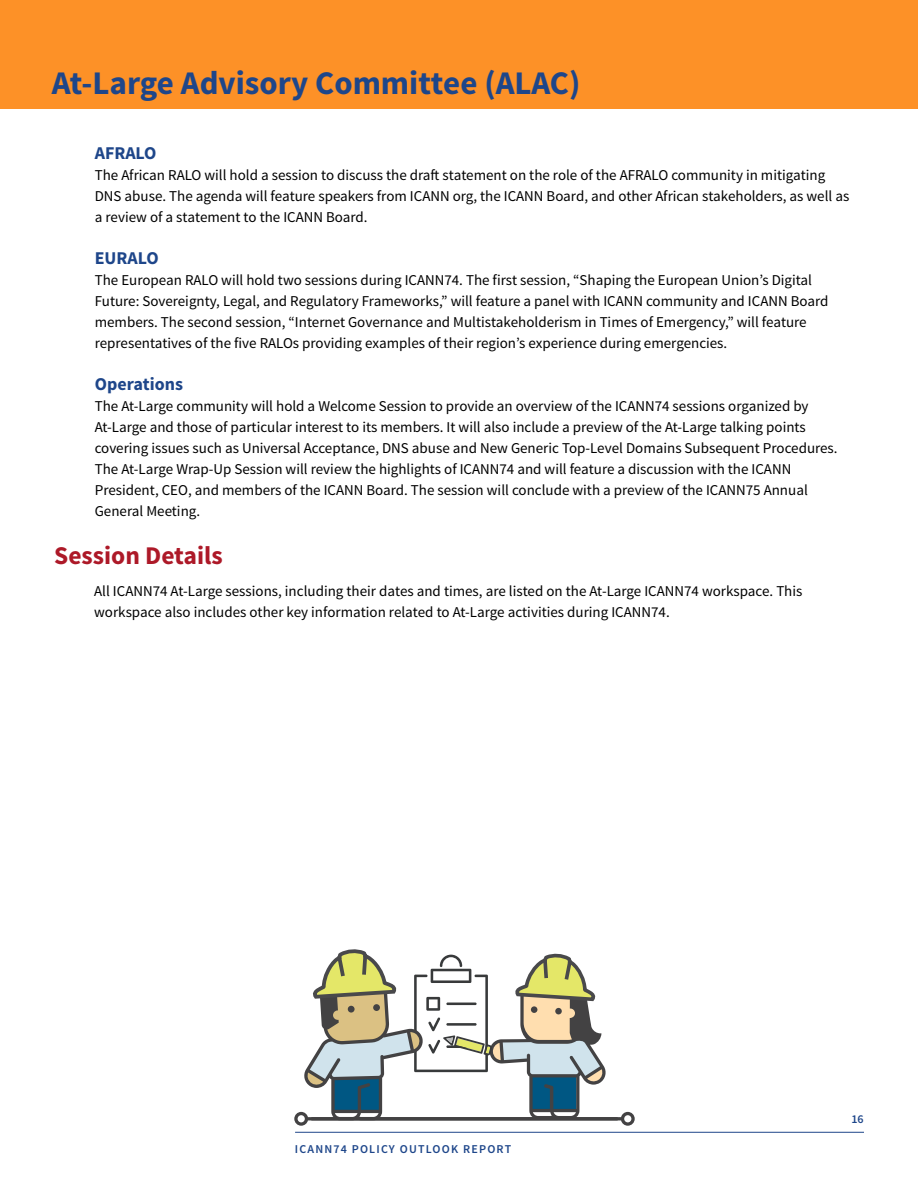
<style>
.page{position:relative;width:918px;height:1188px;background:#fff}
.page>*{position:absolute;margin:0;border:0;box-sizing:border-box;transform-origin:0 0}
.t1{font:700 33px "Source Sans Pro";color:#1e468a}
.t2{font:700 25.5px "Source Sans Pro";color:#ad1928}
.t3{font:700 18px "Source Sans Pro";color:#1e468a}
.t4{font:15px/21px "Source Sans Pro";color:#000}
.t5{font:600 12px "Source Sans Pro";letter-spacing:.1em;color:#1e468a}
</style>
<div class="page">
<div style="left:0;top:0;width:918px;height:108px;background:#fd9127"></div>
<hr style="left:295px;top:1132px;width:569px;height:1px;background:#1e468a">
<svg style="left:294px;top:949px;width:341px;height:177px"></svg>
<h1 class="t1" style="left:52px;top:62px;width:530px">At-Large Advisory Committee (ALAC)</h1>
<p class="t3" style="left:95px;top:142px;width:63px">AFRALO</p>
<p class="t4" style="left:95px;top:165px;width:756px">The African RALO will hold a session to discuss the draft statement on the role of the AFRALO community in mitigating<br>DNS abuse. The agenda will feature speakers from ICANN org, the ICANN Board, and other African stakeholders, as well as a review of a statement to the ICANN Board.</p>
<p class="t3" style="left:95px;top:247px;width:65px">EURALO</p>
<p class="t4" style="left:95px;top:270px;width:735px">The European RALO will hold two sessions during ICANN74. The first session, “Shaping the European Union’s Digital Future: Sovereignty, Legal, and Regulatory Frameworks,” will feature a panel with ICANN community and ICANN Board members. The second session, “Internet Governance and Multistakeholderism in Times of Emergency,” will feature representatives of the five RALOs providing examples of their region’s experience during emergencies.</p>
<p class="t3" style="left:95px;top:373px;width:90px">Operations</p>
<p class="t4" style="left:95px;top:396px;width:744px">The At-Large community will hold a Welcome Session to provide an overview of the ICANN74 sessions organized by At-Large and those of particular interest to its members. It will also include a preview of the At-Large talking points covering issues such as Universal Acceptance, DNS abuse and New Generic Top-Level Domains Subsequent Procedures.<br>The At-Large Wrap-Up Session will review the highlights of ICANN74 and will feature a discussion with the ICANN President, CEO, and members of the ICANN Board. The session will conclude with a preview of the ICANN75 Annual General Meeting.</p>
<h2 class="t2" style="left:54px;top:540px;width:170px">Session Details</h2>
<p class="t4" style="left:94px;top:581px;width:710px">All ICANN74 At-Large sessions, including their dates and times, are listed on the At-Large ICANN74 workspace. This workspace also includes other key information related to At-Large activities during ICANN74.</p>
<p class="t5" style="left:295px;top:1142px;width:218px">ICANN74 POLICY OUTLOOK REPORT</p>
<p class="t5" style="left:851px;top:1112px;width:14px">16</p>
</div>
